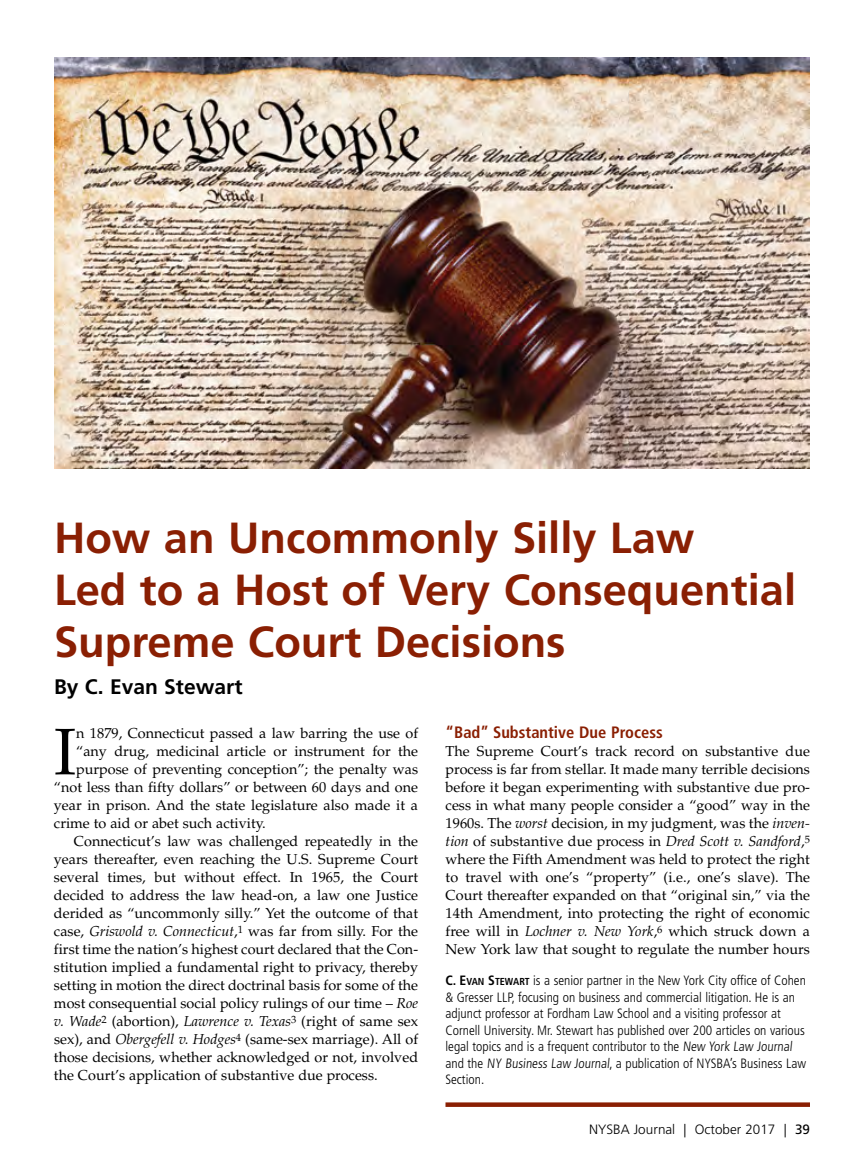
<style>
.page{position:relative;width:864px;height:1175px;background:#fff}
.page>*{position:absolute;margin:0;border:0;box-sizing:border-box;transform-origin:0 0}
.t1{font:65.85px "Palatino";color:#000}
.t2{font:700 43.5px/52.2px "Frutiger";color:#8a1f03}
.t3{font:700 21px "Frutiger";color:#000}
.t4{font:700 condensed 16.5px "Frutiger";color:#8a1f03}
.t5{font:14.4px/18px "Palatino";color:#000;text-align:justify}
.t6{font:300 condensed 13.5px/16.5px "Frutiger";color:#000}
.t7{font:300 13.5px "Frutiger";color:#000}
.s1{font-style:italic}
.s2{font-weight:700}
.s3{font-weight:700;font-size:10.2px}
.s4{font-weight:400}
</style>
<div class="page">
<img style="left:54px;top:57px;width:756px;height:411px">
<svg style="left:446px;top:1102px;width:364px;height:4px"></svg>
<h2 class="t2" style="left:54px;top:512px;width:744px">How an Uncommonly Silly Law<br>Led to a Host of Very Consequential<br>Supreme Court Decisions</h2>
<h3 class="t3" style="left:54px;top:674px;width:190px">By C. Evan Stewart</h3>
<h1 class="t1" style="left:54px;top:713px;width:21px">I</h1>
<p class="t5" style="left:76px;top:724px;width:343px">n 1879, Connecticut passed a law barring the use of</p>
<p class="t5" style="left:76px;top:742px;width:343px">“any drug, medicinal article or instrument for the</p>
<p class="t5" style="left:76px;top:760px;width:343px">purpose of preventing conception”; the penalty was</p>
<p class="t5" style="left:54px;top:778px;width:366px">“not less than fifty dollars” or between 60 days and one</p>
<p class="t5" style="left:54px;top:796px;width:366px">year in prison. And the state legislature also made it a</p>
<p class="t5" style="left:54px;top:814px;width:213px">crime to aid or abet such activity.</p>
<p class="t5" style="left:74px;top:832px;width:346px">Connecticut’s law was challenged repeatedly in the</p>
<p class="t5" style="left:54px;top:850px;width:366px">years thereafter, even reaching the U.S. Supreme Court</p>
<p class="t5" style="left:54px;top:868px;width:366px">several times, but without effect. In 1965, the Court</p>
<p class="t5" style="left:54px;top:886px;width:366px">decided to address the law head-on, a law one Justice</p>
<p class="t5" style="left:54px;top:904px;width:366px">derided as “uncommonly silly.” Yet the outcome of that</p>
<p class="t5" style="left:54px;top:922px;width:366px">case, <span class="s1">Griswold v. Connecticut</span>,<sup>1</sup> was far from silly. For the</p>
<p class="t5" style="left:54px;top:940px;width:366px">first time the nation’s highest court declared that the Con-</p>
<p class="t5" style="left:54px;top:958px;width:366px">stitution implied a fundamental right to privacy, thereby</p>
<p class="t5" style="left:54px;top:976px;width:366px">setting in motion the direct doctrinal basis for some of the</p>
<p class="t5" style="left:54px;top:994px;width:366px">most consequential social policy rulings of our time – <span class="s1">Roe</span></p>
<p class="t5" style="left:54px;top:1012px;width:366px"><span class="s1">v. Wade</span><sup>2</sup> (abortion), <span class="s1">Lawrence v. Texas</span><sup>3</sup> (right of same sex</p>
<p class="t5" style="left:54px;top:1030px;width:366px">sex), and <span class="s1">Obergefell v. Hodges</span><sup>4</sup> (same-sex marriage). All of</p>
<p class="t5" style="left:54px;top:1048px;width:366px">those decisions, whether acknowledged or not, involved</p>
<p class="t5" style="left:54px;top:1066px;width:325px">the Court’s application of substantive due process.</p>
<p class="t4" style="left:446px;top:722px;width:219px">“Bad” Substantive Due Process</p>
<p class="t5" style="left:446px;top:742px;width:366px">The Supreme Court’s track record on substantive due process is far from stellar. It made many terrible decisions before it began experimenting with substantive due pro&shy;cess in what many people consider a “good” way in the 1960s. The <span class="s1">worst</span> decision, in my judgment, was the <span class="s1">inven&shy;tion</span> of substantive due process in <span class="s1">Dred Scott v. Sandford</span>,<sup>5 </sup>where the Fifth Amendment was held to protect the right to travel with one’s “property” (i.e., one’s slave). The Court thereafter expanded on that “original sin,” via the 14th Amendment, into protecting the right of economic free will in <span class="s1">Lochner v. New York</span>,<sup>6</sup> which struck down a New York law that sought to regulate the number hours</p>
<p class="t6" style="left:445px;top:972px;width:362px"><span class="s2">C. E</span><span class="s3">VAN</span> <span class="s2">S</span><span class="s3">TEWART</span> is a senior partner in the New York City office of Cohen &amp; Gresser LLP, focusing on business and commercial litigation. He is an adjunct professor at Fordham Law School and a visiting professor at Cornell University. Mr. Stewart has published over 200 articles on various legal topics and is a frequent contributor to the New York Law Journal and the NY Business Law Journal, a publication of NYSBA’s Business Law Section.</p>
<p class="t7" style="left:589px;top:1122px;width:222px">NYSBA Journal | October 2017 | <span class="s4">39</span></p>
</div>
